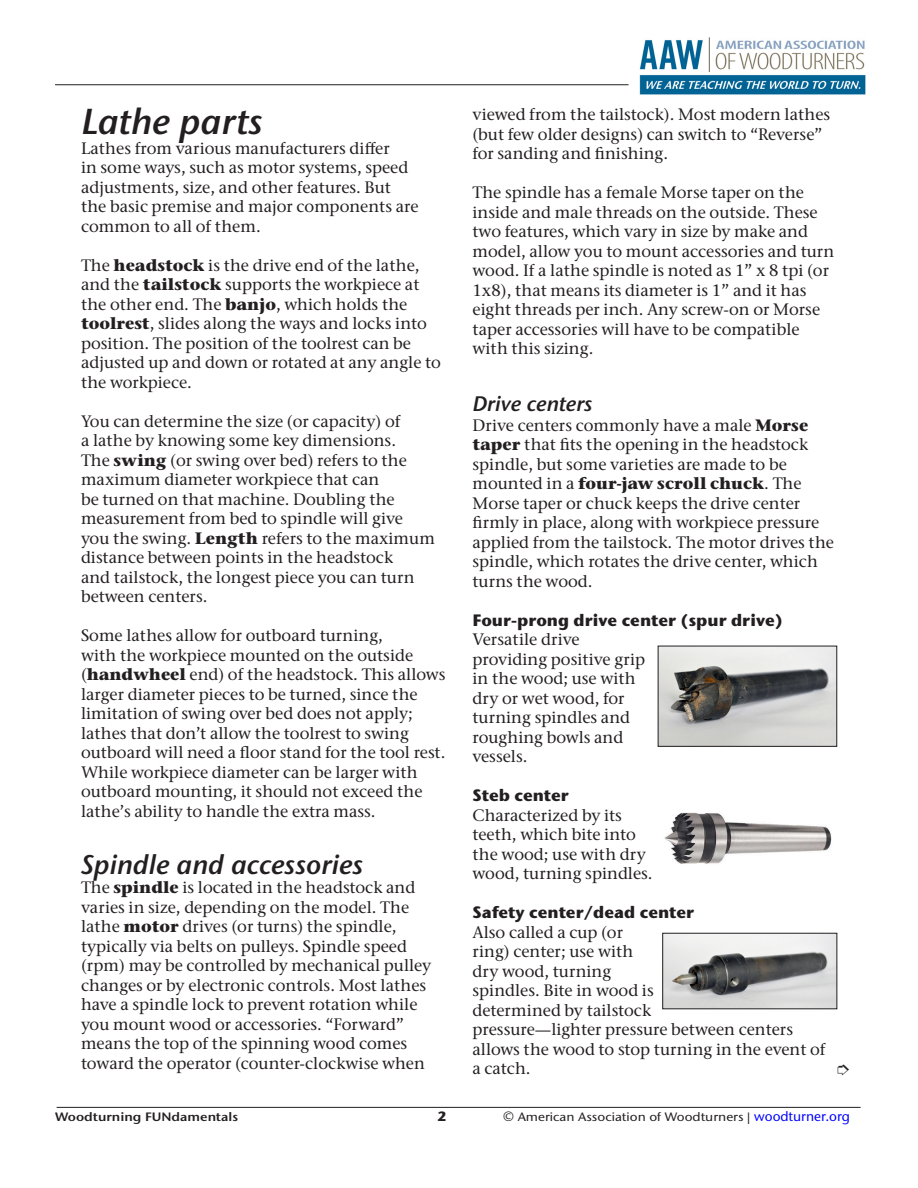
<style>
.page{position:relative;width:918px;height:1188px;background:#fff}
.page>*{position:absolute;margin:0;border:0;box-sizing:border-box;transform-origin:0 0}
.wf_subhed_24_ital{font:italic 600 36px "Stone Sans ITC Pro";color:#231f20}
.WF_subhed_18_ctr{font:italic 600 27px "Stone Sans ITC Pro";color:#231f20}
.WF_subhed_14{font:italic 600 21px "Stone Sans ITC Pro";color:#231f20}
.wf_body_11_pt{font:500 16.5px/19.5px "Stone Serif ITC Pro";color:#231f20}
.wf_body_11_pt-2{font:700 16.5px "Stone Sans ITC Pro";color:#231f20}
.t1{font:700 13.5px "Stone Sans ITC Pro";color:#231f20}
.t2{font:500 12.15px "Stone Sans ITC Pro";color:#231f20;scale:1.11 1}
.t3{font:600 12.15px "Stone Sans ITC Pro";color:#231f20;scale:1.11 1}
.s1{font-weight:700}
.s2{font-family:"Stone Sans ITC Pro";font-weight:700}
.s3{font-size:13.5px}
.s4{font-size:13.5px;color:#00f}
</style>
<div class="page">
<hr style="left:57px;top:1107px;width:804px;height:1px;background:#231f20">
<img style="left:664px;top:812px;width:168px;height:52px">
<img style="left:660px;top:648px;width:175px;height:97px">
<div style="left:658px;top:646px;width:179px;height:101px;border:1px solid #231f20"></div>
<img style="left:664px;top:935px;width:171px;height:72px">
<div style="left:662px;top:933px;width:175px;height:76px;border:1px solid #231f20"></div>
<hr style="left:55px;top:84px;width:574px;height:1px;background:#231f20">
<img style="left:639px;top:37px;width:227px;height:58px">
<p class="wf_subhed_24_ital" style="left:81px;top:100px;width:183px">Lathe parts</p>
<p class="wf_body_11_pt" style="left:81px;top:139px;width:339px">Lathes from various manufacturers differ<br>in some ways, such as motor systems, speed adjustments, size, and other features. But the basic premise and major components are common to all of them.</p>
<p class="wf_body_11_pt" style="left:81px;top:256px;width:361px">The <span class="s1">headstock</span> is the drive end of the lathe, and the <span class="s1">tailstock</span> supports the workpiece at the other end. The <span class="s1">banjo</span>, which holds the <span class="s1">toolrest</span>, slides along the ways and locks into position. The position of the toolrest can be adjusted up and down or rotated at any angle to the workpiece.</p>
<p class="wf_body_11_pt" style="left:81px;top:412px;width:355px">You can determine the size (or capacity) of<br>a lathe by knowing some key dimensions.<br>The <span class="s1">swing</span> (or swing over bed) refers to the maximum diameter workpiece that can<br>be turned on that machine. Doubling the measurement from bed to spindle will give you the swing. <span class="s1">Length</span> refers to the maximum distance between points in the headstock<br>and tailstock, the longest piece you can turn between centers.</p>
<p class="wf_body_11_pt" style="left:81px;top:626px;width:366px">Some lathes allow for outboard turning,<br>with the workpiece mounted on the outside (<span class="s1">handwheel</span> end) of the headstock. This allows larger diameter pieces to be turned, since the limitation of swing over bed does not apply; lathes that don’t allow the toolrest to swing outboard will need a floor stand for the tool rest.<br>While workpiece diameter can be larger with outboard mounting, it should not exceed the lathe’s ability to handle the extra mass.</p>
<p class="WF_subhed_18_ctr" style="left:81px;top:848px;width:284px">Spindle and accessories</p>
<p class="wf_body_11_pt" style="left:81px;top:878px;width:352px">The <span class="s1">spindle</span> is located in the headstock and varies in size, depending on the model. The lathe <span class="s1">motor</span> drives (or turns) the spindle, typically via belts on pulleys. Spindle speed (rpm) may be controlled by mechanical pulley changes or by electronic controls. Most lathes have a spindle lock to prevent rotation while you mount wood or accessories. “Forward” means the top of the spinning wood comes toward the operator (counter-clockwise when</p>
<p class="wf_body_11_pt" style="left:472px;top:105px;width:359px">viewed from the tailstock). Most modern lathes (but few older designs) can switch to “Reverse” for sanding and finishing.</p>
<p class="wf_body_11_pt" style="left:472px;top:183px;width:363px">The spindle has a female Morse taper on the inside and male threads on the outside. These two features, which vary in size by make and model, allow you to mount accessories and turn wood. If a lathe spindle is noted as 1” x 8 tpi (or 1x8), that means its diameter is 1” and it has eight threads per inch. Any screw-on or Morse taper accessories will have to be compatible with this sizing.</p>
<p class="WF_subhed_14" style="left:472px;top:391px;width:122px">Drive centers</p>
<p class="wf_body_11_pt" style="left:472px;top:415px;width:363px">Drive centers commonly have a male <span class="s1">Morse taper</span> that fits the opening in the headstock spindle, but some varieties are made to be mounted in a <span class="s1">four-jaw scroll chuck</span>. The Morse taper or chuck keeps the drive center firmly in place, along with workpiece pressure applied from the tailstock. The motor drives the spindle, which rotates the drive center, which turns the wood.</p>
<p class="wf_body_11_pt" style="left:472px;top:610px;width:312px"><span class="s2">Four-prong drive center (spur drive)<br></span>Versatile drive<br>providing positive grip<br>in the wood; use with<br>dry or wet wood, for<br>turning spindles and<br>roughing bowls and<br>vessels.</p>
<p class="wf_body_11_pt-2" style="left:472px;top:785px;width:98px">Steb center</p>
<p class="wf_body_11_pt" style="left:472px;top:805px;width:182px">Characterized by its teeth, which bite into the wood; use with dry wood, turning spindles.</p>
<p class="wf_body_11_pt-2" style="left:472px;top:902px;width:223px">Safety center/dead center</p>
<p class="wf_body_11_pt" style="left:472px;top:922px;width:355px">Also called a cup (or<br>ring) center; use with<br>dry wood, turning<br>spindles. Bite in wood is<br>determined by tailstock<br>pressure—lighter pressure between centers allows the wood to stop turning in the event of a catch.</p>
<p class="t3" style="left:55px;top:1110px;width:166px">Woodturning FUNdamentals</p>
<p class="t1" style="left:438px;top:1108px;width:11px">2</p>
<p class="t2" style="left:503px;top:1110px;width:314px"><span class="s3">©</span> American Association of Woodturners | <span class="s4">woodturner.org</span></p>
</div>
